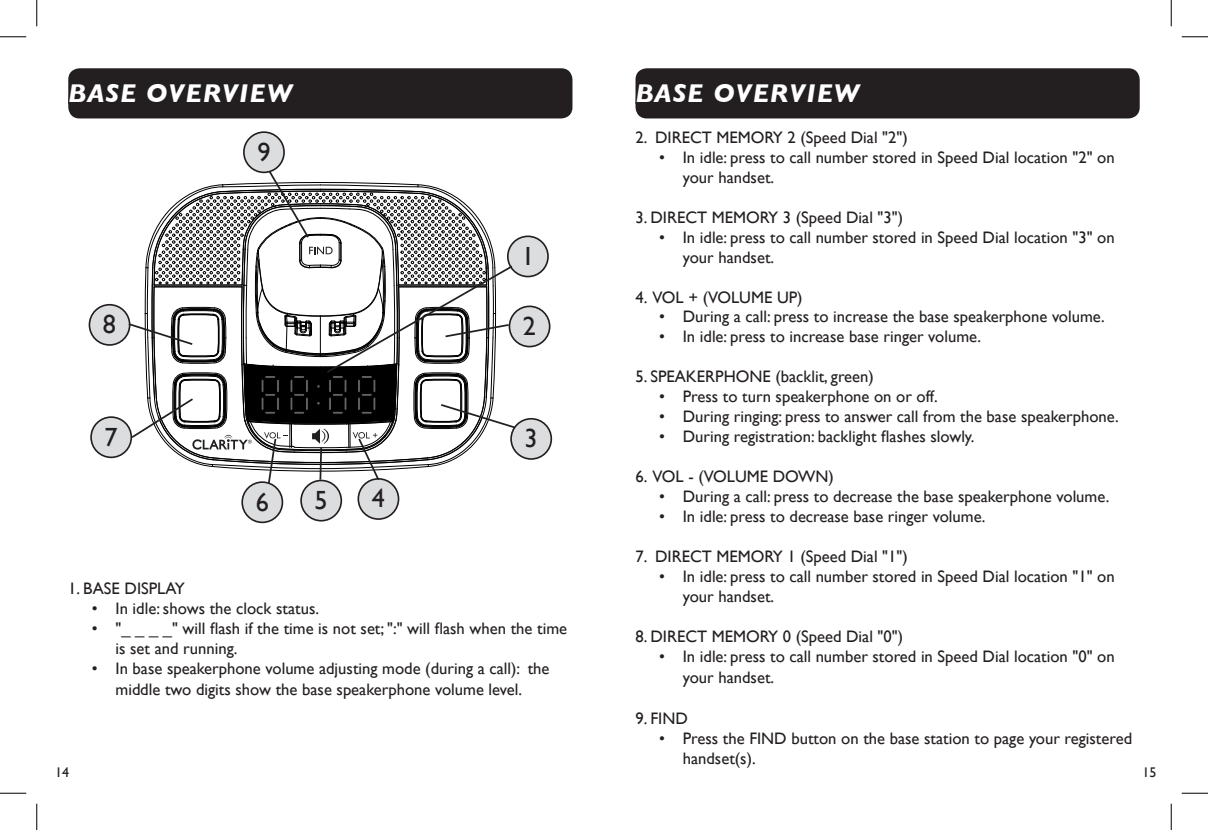
<style>
.page{position:relative;width:1208px;height:830px;background:#fff}
.page>*{position:absolute;margin:0;border:0;box-sizing:border-box;transform-origin:0 0}
.t1{font:italic 700 26.25px "Gill Sans";letter-spacing:.045em;color:#fff}
.Gill_main{font:26.25px "Gill Sans";color:#231f20}
.t2{font:16.62px/19.9px "Gill Sans";color:#231f20}
.t3{font:14px "Gill Sans";color:#231f20}
</style>
<div class="page">
<div style="left:68px;top:68px;width:504px;height:50px;background:#231f20;border-radius:11px"></div>
<svg style="left:68px;top:76px;width:1px;height:31px"></svg>
<div style="left:635px;top:68px;width:504px;height:50px;background:#231f20;border-radius:11px"></div>
<svg style="left:635px;top:76px;width:1px;height:31px"></svg>
<div style="left:509px;top:306px;width:40px;height:40px;background:#dcdddf;border-radius:50%"></div>
<div style="left:508px;top:305px;width:42px;height:42px;border:2px solid #231f20;border-radius:50%"></div>
<div style="left:358px;top:479px;width:40px;height:40px;background:#dcdddf;border-radius:50%"></div>
<div style="left:357px;top:478px;width:42px;height:42px;border:2px solid #231f20;border-radius:50%"></div>
<div style="left:242px;top:482px;width:40px;height:40px;background:#dcdddf;border-radius:50%"></div>
<div style="left:241px;top:481px;width:42px;height:42px;border:2px solid #231f20;border-radius:50%"></div>
<div style="left:244px;top:132px;width:40px;height:40px;background:#dcdddf;border-radius:50%"></div>
<div style="left:243px;top:131px;width:42px;height:42px;border:2px solid #231f20;border-radius:50%"></div>
<div style="left:301px;top:480px;width:40px;height:40px;background:#dcdddf;border-radius:50%"></div>
<div style="left:300px;top:479px;width:42px;height:42px;border:2px solid #231f20;border-radius:50%"></div>
<div style="left:511px;top:419px;width:40px;height:40px;background:#dcdddf;border-radius:50%"></div>
<div style="left:510px;top:418px;width:42px;height:42px;border:2px solid #231f20;border-radius:50%"></div>
<div style="left:508px;top:236px;width:40px;height:40px;background:#dcdddf;border-radius:50%"></div>
<div style="left:507px;top:235px;width:42px;height:42px;border:2px solid #231f20;border-radius:50%"></div>
<div style="left:89px;top:305px;width:41px;height:40px;background:#dcdddf;border-radius:50%"></div>
<div style="left:89px;top:304px;width:41px;height:42px;border:2px solid #231f20;border-radius:50%"></div>
<div style="left:91px;top:417px;width:40px;height:40px;background:#dcdddf;border-radius:50%"></div>
<div style="left:90px;top:416px;width:42px;height:42px;border:2px solid #231f20;border-radius:50%"></div>
<svg style="left:127px;top:169px;width:390px;height:316px"></svg>
<svg style="left:0;top:36px;width:26px;height:1px"></svg>
<svg style="left:1181px;top:36px;width:27px;height:1px"></svg>
<svg style="left:0;top:792px;width:26px;height:1px"></svg>
<svg style="left:1181px;top:792px;width:27px;height:1px"></svg>
<svg style="left:36px;top:0;width:1px;height:26px"></svg>
<svg style="left:36px;top:803px;width:1px;height:27px"></svg>
<svg style="left:1170px;top:0;width:1px;height:26px"></svg>
<svg style="left:1170px;top:803px;width:1px;height:27px"></svg>
<p class="t1" style="left:68px;top:78px;width:226px">BASE OVERVIEW</p>
<p class="t1" style="left:635px;top:78px;width:226px">BASE OVERVIEW</p>
<p class="t2" style="left:635px;top:127px;width:274px">2. DIRECT MEMORY 2 (Speed Dial "2")</p>
<p class="t2" style="left:682px;top:147px;width:433px;text-indent:-24px">• In idle: press to call number stored in Speed Dial location "2" on your handset.</p>
<p class="t2" style="left:635px;top:207px;width:269px">3. DIRECT MEMORY 3 (Speed Dial "3")</p>
<p class="t2" style="left:682px;top:227px;width:433px;text-indent:-24px">• In idle: press to call number stored in Speed Dial location "3" on your handset.</p>
<p class="t2" style="left:635px;top:287px;width:169px">4. VOL + (VOLUME UP)</p>
<p class="t2" style="left:659px;top:307px;width:447px">• During a call: press to increase the base speakerphone volume.</p>
<p class="t2" style="left:659px;top:326px;width:323px">• In idle: press to increase base ringer volume.</p>
<p class="t2" style="left:635px;top:366px;width:240px">5. SPEAKERPHONE (backlit, green)</p>
<p class="t2" style="left:659px;top:386px;width:280px">• Press to turn speakerphone on or off.</p>
<p class="t2" style="left:659px;top:406px;width:461px">• During ringing: press to answer call from the base speakerphone.</p>
<p class="t2" style="left:659px;top:426px;width:317px">• During registration: backlight flashes slowly.</p>
<p class="t2" style="left:635px;top:466px;width:200px">6. VOL - (VOLUME DOWN)</p>
<p class="t2" style="left:659px;top:486px;width:452px">• During a call: press to decrease the base speakerphone volume.</p>
<p class="t2" style="left:659px;top:506px;width:328px">• In idle: press to decrease base ringer volume.</p>
<p class="t2" style="left:635px;top:546px;width:274px">7. DIRECT MEMORY 1 (Speed Dial "1")</p>
<p class="t2" style="left:682px;top:566px;width:433px;text-indent:-24px">• In idle: press to call number stored in Speed Dial location "1" on your handset.</p>
<p class="t2" style="left:635px;top:626px;width:269px">8. DIRECT MEMORY 0 (Speed Dial "0")</p>
<p class="t2" style="left:682px;top:645px;width:433px;line-height:21px;text-indent:-24px">• In idle: press to call number stored in Speed Dial location "0" on your handset.</p>
<p class="t2" style="left:635px;top:708px;width:54px">9. FIND</p>
<p class="t2" style="left:682px;top:728px;width:451px;text-indent:-24px">• Press the FIND button on the base station to page your registered handset(s).</p>
<p class="Gill_main" style="left:257px;top:136px;width:15px">9</p>
<p class="Gill_main" style="left:521px;top:240px;width:15px">1</p>
<p class="Gill_main" style="left:103px;top:309px;width:15px">8</p>
<p class="Gill_main" style="left:523px;top:310px;width:15px">2</p>
<p class="Gill_main" style="left:105px;top:421px;width:15px">7</p>
<p class="Gill_main" style="left:524px;top:423px;width:15px">3</p>
<p class="Gill_main" style="left:256px;top:486px;width:15px">6</p>
<p class="Gill_main" style="left:372px;top:483px;width:15px">4</p>
<p class="Gill_main" style="left:315px;top:484px;width:15px">5</p>
<p class="t2" style="left:68px;top:578px;width:118px">1. BASE DISPLAY</p>
<p class="t2" style="left:92px;top:598px;width:229px">• In idle: shows the clock status.</p>
<p class="t2" style="left:116px;top:618px;width:453px;text-indent:-24px">• "_ _ _ _" will flash if the time is not set; ":" will flash when the time is set and running.</p>
<p class="t2" style="left:92px;top:657px;width:459px;line-height:21px;text-align:center">• In base speakerphone volume adjusting mode (during a call): the middle two digits show the base speakerphone volume level.</p>
<p class="t3" style="left:55px;top:763px;width:16px">14</p>
<p class="t3" style="left:1142px;top:763px;width:16px">15</p>
</div>
